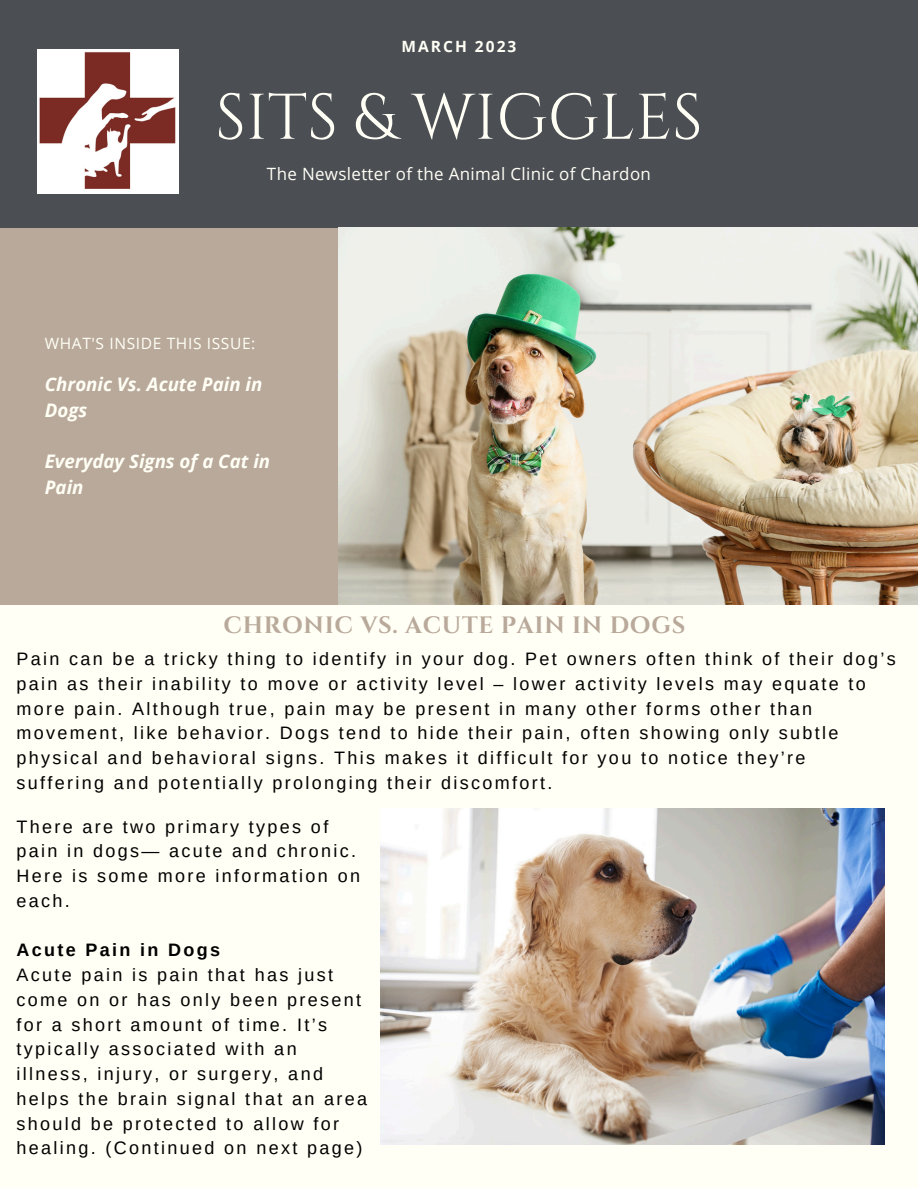
<style>
.page{position:relative;width:918px;height:1188px;background:#fffff6}
.page>*{position:absolute;margin:0;border:0;box-sizing:border-box;transform-origin:0 0}
.t1{font:64.35px "Cinzel";color:#fffff6}
.t2{font:700 23.7px "Cinzel";letter-spacing:.03em;color:#b9a99a}
.t3{font:italic 700 18.75px/25.8px "Open Sans";color:#fffff6}
.t4{font:18px/24.8px "Arimo";letter-spacing:.13em;color:#000}
.t5{font:700 18px "Arimo";letter-spacing:.13em;color:#000}
.t6{font:16.95px "Open Sans";letter-spacing:.02em;color:#fffff6}
.t7{font:15.6px "Open Sans";letter-spacing:.04em;color:#fffff6}
.t8{font:700 15.45px "Open Sans";letter-spacing:.13em;color:#fffff6}
</style>
<div class="page">
<div style="left:0;top:0;width:918px;height:228px;background:#4b4e53"></div>
<div style="left:0;top:228px;width:363px;height:377px;background:#b9a99a"></div>
<img style="left:338px;top:228px;width:580px;height:377px">
<img style="left:37px;top:49px;width:142px;height:144px">
<img style="left:381px;top:809px;width:504px;height:336px">
<h5 class="t8" style="left:402px;top:35px;width:116px">MARCH 2023</h5>
<p class="t1" style="left:215px;top:76px;width:489px">SITS &amp; WIGGLES</p>
<h1 class="t6" style="left:267px;top:162px;width:385px">The Newsletter of the Animal Clinic of Chardon</h1>
<h4 class="t7" style="left:45px;top:332px;width:212px">WHAT'S INSIDE THIS ISSUE:</h4>
<p class="t3" style="left:45px;top:371px;width:219px">Chronic Vs. Acute Pain in<br>Dogs</p>
<p class="t3" style="left:45px;top:448px;width:227px">Everyday Signs of a Cat in<br>Pain</p>
<p class="t2" style="left:224px;top:610px;width:463px">CHRONIC VS. ACUTE PAIN IN DOGS</p>
<h3 class="t4" style="left:16px;top:646px;width:881px">Pain can be a tricky thing to identify in your dog. Pet owners often think of their dog’s pain as their inability to move or activity level – lower activity levels may equate to more pain. Although true, pain may be present in many other forms other than movement, like behavior. Dogs tend to hide their pain, often showing only subtle physical and behavioral signs. This makes it difficult for you to notice they’re suffering and potentially prolonging their discomfort.</h3>
<h3 class="t4" style="left:16px;top:814px;width:345px">There are two primary types of pain in dogs— acute and chronic.<br>Here is some more information on each.</h3>
<p class="t5" style="left:16px;top:940px;width:205px">Acute Pain in Dogs</p>
<h2 class="t4" style="left:16px;top:963px;width:352px">Acute pain is pain that has just come on or has only been present for a short amount of time. It’s typically associated with an illness, injury, or surgery, and helps the brain signal that an area should be protected to allow for healing. (Continued on next page)</h2>
</div>
